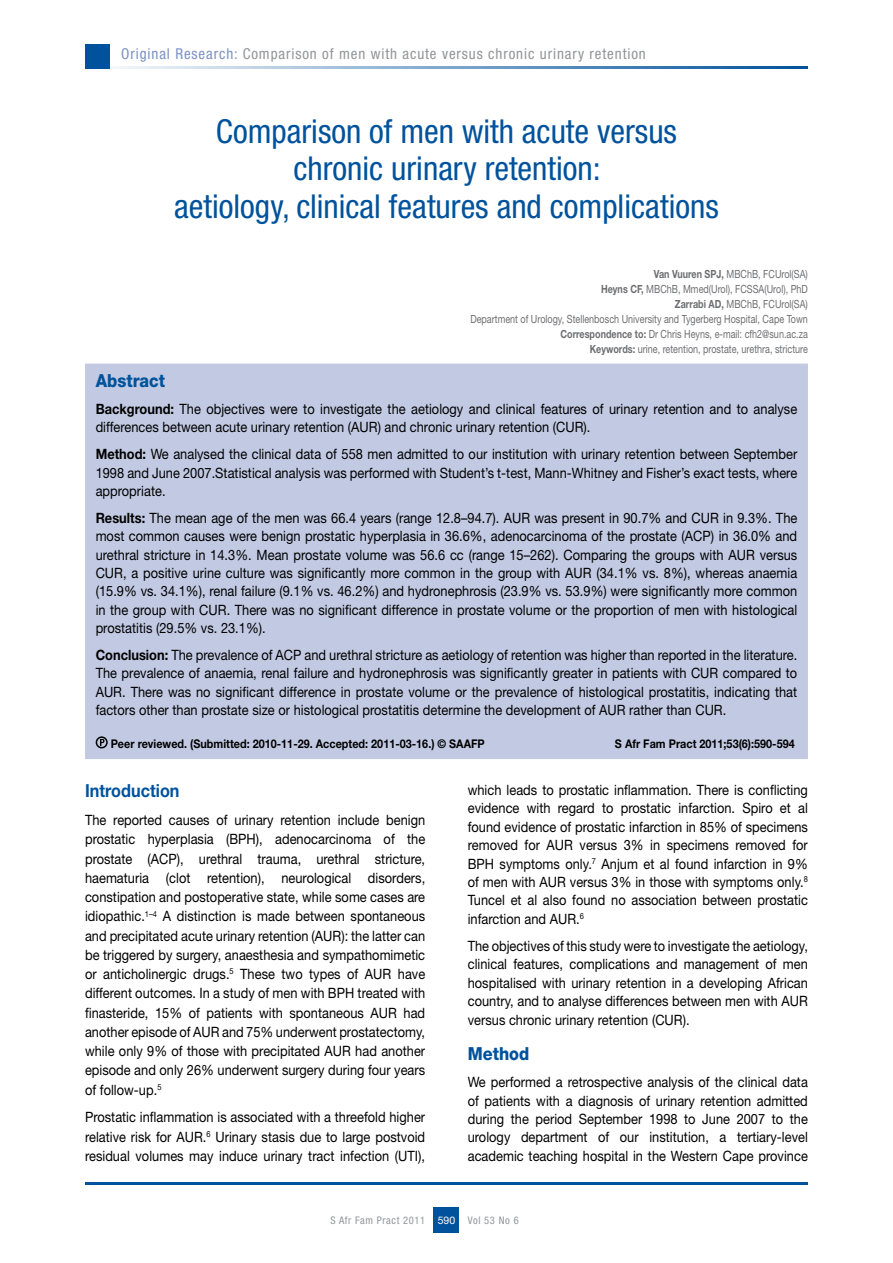
<style>
.page{position:relative;width:893px;height:1263px;background:#fff}
.page>*{position:absolute;margin:0;border:0;box-sizing:border-box;transform-origin:0 0}
.t1{font:condensed 33px/37.5px "Helvetica Neue LT Std";color:#00529c;text-align:center}
.t2{font:800 18px "Helvetica Neue LT Std";color:#00529c;scale:.9 1}
.t3{font:700 18px "Helvetica Neue LT Std";color:#00529c;scale:.9 1}
.t4{font:condensed 15px "Helvetica Neue LT Std";letter-spacing:.06em;color:#939598}
.t5{font:14.25px/19.2px "Helvetica Neue LT Std";color:#000;text-align:justify;scale:.9 1}
.t6{font:700 12px "Helvetica Neue LT Std";color:#000;scale:.9 1}
.t7{font:11.25px/15px "Helvetica Neue LT Std";color:#6d6e71;text-align:right;scale:.8 1}
.t8{font:condensed 10.5px "Helvetica Neue LT Std";letter-spacing:.06em;color:#939598}
.s1{color:#7c91c4}
.s2{font-weight:700}
.s3{font-stretch:normal;color:#fff}
</style>
<div class="page">
<hr style="left:85px;top:66px;width:723px;height:2px;background:#00529c">
<div style="left:85px;top:44px;width:24px;height:24px;background:#00529c"></div>
<div style="left:434px;top:1208px;width:25px;height:25px;background:#00529c"></div>
<hr style="left:85px;top:1182px;width:723px;height:2px;background:#00529c">
<div style="left:85px;top:364px;width:723px;height:395px;background:#c2cae3"></div>
<div style="left:96px;top:736px;width:12px;height:12px;border:2px solid #000;border-radius:50%"></div>
<svg style="left:100px;top:739px;width:4px;height:7px"></svg>
<p class="t4" style="left:121px;top:45px;width:526px"><span class="s1">Original Research:</span> Comparison of men with acute versus chronic urinary retention</p>
<h1 class="t1" style="left:174px;top:112px;width:546px">Comparison of men with acute versus chronic urinary retention:<br>aetiology, clinical features and complications</h1>
<p class="t7" style="left:470px;top:267px;width:423px"><span class="s2">Van Vuuren SPJ,</span> MBChB, FCUrol(SA)<br><span class="s2">Heyns CF,</span> MBChB, Mmed(Urol), FCSSA(Urol), PhD<br><span class="s2">Zarrabi AD,</span> MBChB, FCUrol(SA)<br>Department of Urology, Stellenbosch University and Tygerberg Hospital, Cape Town <span class="s2">Correspondence to:</span> Dr Chris Heyns, e-mail: cfh2@sun.ac.za<br><span class="s2">Keywords:</span> urine, retention, prostate, urethra, stricture</p>
<p class="t2" style="left:96px;top:370px;width:79px">Abstract</p>
<p class="t5" style="left:96px;top:399px;width:781px;line-height:18.3px"><span class="s2">Background:</span> The objectives were to investigate the aetiology and clinical features of urinary retention and to analyse differences between acute urinary retention (AUR) and chronic urinary retention (CUR).</p>
<p class="t5" style="left:96px;top:445px;width:781px;line-height:18.3px"><span class="s2">Method:</span> We analysed the clinical data of 558 men admitted to our institution with urinary retention between September 1998 and June 2007.Statistical analysis was performed with Student’s t-test, Mann-Whitney and Fisher’s exact tests, where appropriate.</p>
<p class="t5" style="left:96px;top:508px;width:781px;line-height:18.3px"><span class="s2">Results:</span> The mean age of the men was 66.4 years (range 12.8–94.7). AUR was present in 90.7% and CUR in 9.3%. The most common causes were benign prostatic hyperplasia in 36.6%, adenocarcinoma of the prostate (ACP) in 36.0% and urethral stricture in 14.3%. Mean prostate volume was 56.6 cc (range 15–262). Comparing the groups with AUR versus CUR, a positive urine culture was significantly more common in the group with AUR (34.1% vs. 8%), whereas anaemia (15.9% vs. 34.1%), renal failure (9.1% vs. 46.2%) and hydronephrosis (23.9% vs. 53.9%) were significantly more common in the group with CUR. There was no significant difference in prostate volume or the proportion of men with histological prostatitis (29.5% vs. 23.1%).</p>
<p class="t5" style="left:96px;top:645px;width:781px;line-height:18.3px"><span class="s2">Conclusion:</span> The prevalence of ACP and urethral stricture as aetiology of retention was higher than reported in the literature.<br>The prevalence of anaemia, renal failure and hydronephrosis was significantly greater in patients with CUR compared to AUR. There was no significant difference in prostate volume or the prevalence of histological prostatitis, indicating that factors other than prostate size or histological prostatitis determine the development of AUR rather than CUR.</p>
<p class="t6" style="left:111px;top:737px;width:417px">Peer reviewed. (Submitted: 2010-11-29. Accepted: 2011-03-16.) © SAAFP</p>
<p class="t6" style="left:615px;top:737px;width:201px">S Afr Fam Pract 2011;53(6):590-594</p>
<p class="t3" style="left:85px;top:780px;width:107px">Introduction</p>
<p class="t5" style="left:85px;top:810px;width:380px">The reported causes of urinary retention include benign prostatic hyperplasia (BPH), adenocarcinoma of the prostate (ACP), urethral trauma, urethral stricture, haematuria (clot retention), neurological disorders, constipation and postoperative state, while some cases are idiopathic.<sup>1–4</sup> A distinction is made between spontaneous and precipitated acute urinary retention (AUR): the latter can be triggered by surgery, anaesthesia and sympathomimetic or anticholinergic drugs.<sup>5</sup> These two types of AUR have different outcomes. In a study of men with BPH treated with finasteride, 15% of patients with spontaneous AUR had another episode of AUR and 75% underwent prostatectomy, while only 9% of those with precipitated AUR had another episode and only 26% underwent surgery during four years of follow-up.<sup>5</sup></p>
<p class="t5" style="left:85px;top:1107px;width:379px">Prostatic inflammation is associated with a threefold higher relative risk for AUR.<sup>6</sup> Urinary stasis due to large postvoid residual volumes may induce urinary tract infection (UTI),</p>
<p class="t5" style="left:468px;top:780px;width:379px;line-height:18.5px">which leads to prostatic inflammation. There is conflicting evidence with regard to prostatic infarction. Spiro et al found evidence of prostatic infarction in 85% of specimens removed for AUR versus 3% in specimens removed for BPH symptoms only.<sup>7</sup> Anjum et al found infarction in 9% of men with AUR versus 3% in those with symptoms only.<sup>8<br></sup>Tuncel et al also found no association between prostatic infarction and AUR.<sup>6</sup></p>
<p class="t5" style="left:468px;top:936px;width:379px;line-height:18.5px">The objectives of this study were to investigate the aetiology, clinical features, complications and management of men hospitalised with urinary retention in a developing African country, and to analyse differences between men with AUR versus chronic urinary retention (CUR).</p>
<p class="t2" style="left:468px;top:1043px;width:70px">Method</p>
<p class="t5" style="left:468px;top:1073px;width:379px;line-height:18.5px">We performed a retrospective analysis of the clinical data of patients with a diagnosis of urinary retention admitted during the period September 1998 to June 2007 to the urology department of our institution, a tertiary-level academic teaching hospital in the Western Cape province</p>
<p class="t8" style="left:330px;top:1214px;width:190px">S Afr Fam Pract 2011 <span class="s3">590</span> Vol 53 No 6</p>
</div>
